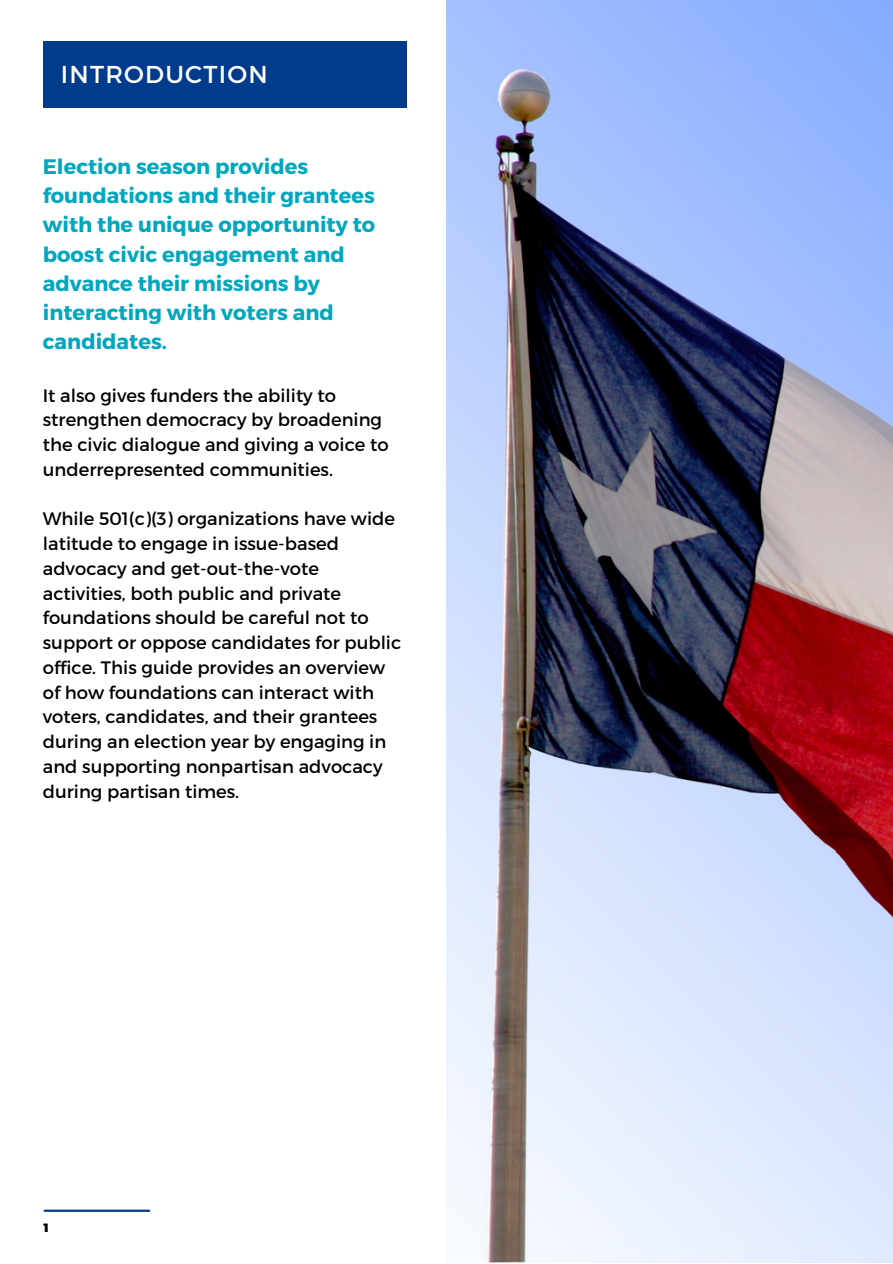
<style>
.page{position:relative;width:893px;height:1264px;background:#fff}
.page>*{position:absolute;margin:0;border:0;box-sizing:border-box;transform-origin:0 0}
.t1{font:24.45px "Montserrat";letter-spacing:.05em;color:#fff}
.t2{font:700 21px/29.2px "Montserrat";color:#01a7bf}
.t3{font:18px/24.8px "Montserrat";color:#000}
.t4{font:900 12px "Montserrat";color:#000}
</style>
<div class="page">
<div style="left:43px;top:41px;width:363px;height:66px;background:#003c8b"></div>
<hr style="left:45px;top:1209px;width:104px;height:2px;background:#003c8b">
<img style="left:446px;top:0;width:446px;height:1262px">
<h1 class="t1" style="left:61px;top:58px;width:208px">INTRODUCTION</h1>
<p class="t2" style="left:43px;top:151px;width:334px">Election season provides foundations and their grantees with the unique opportunity to boost civic engagement and advance their missions by interacting with voters and candidates.</p>
<p class="t3" style="left:43px;top:382px;width:347px">It also gives funders the ability to strengthen democracy by broadening the civic dialogue and giving a voice to underrepresented communities.</p>
<p class="t3" style="left:43px;top:505px;width:360px">While 501(c)(3) organizations have wide latitude to engage in issue-based advocacy and get-out-the-vote activities, both public and private foundations should be careful not to support or oppose candidates for public office. This guide provides an overview of how foundations can interact with voters, candidates, and their grantees during an election year by engaging in and supporting nonpartisan advocacy during partisan times.</p>
<p class="t4" style="left:43px;top:1220px;width:7px">1</p>
</div>
